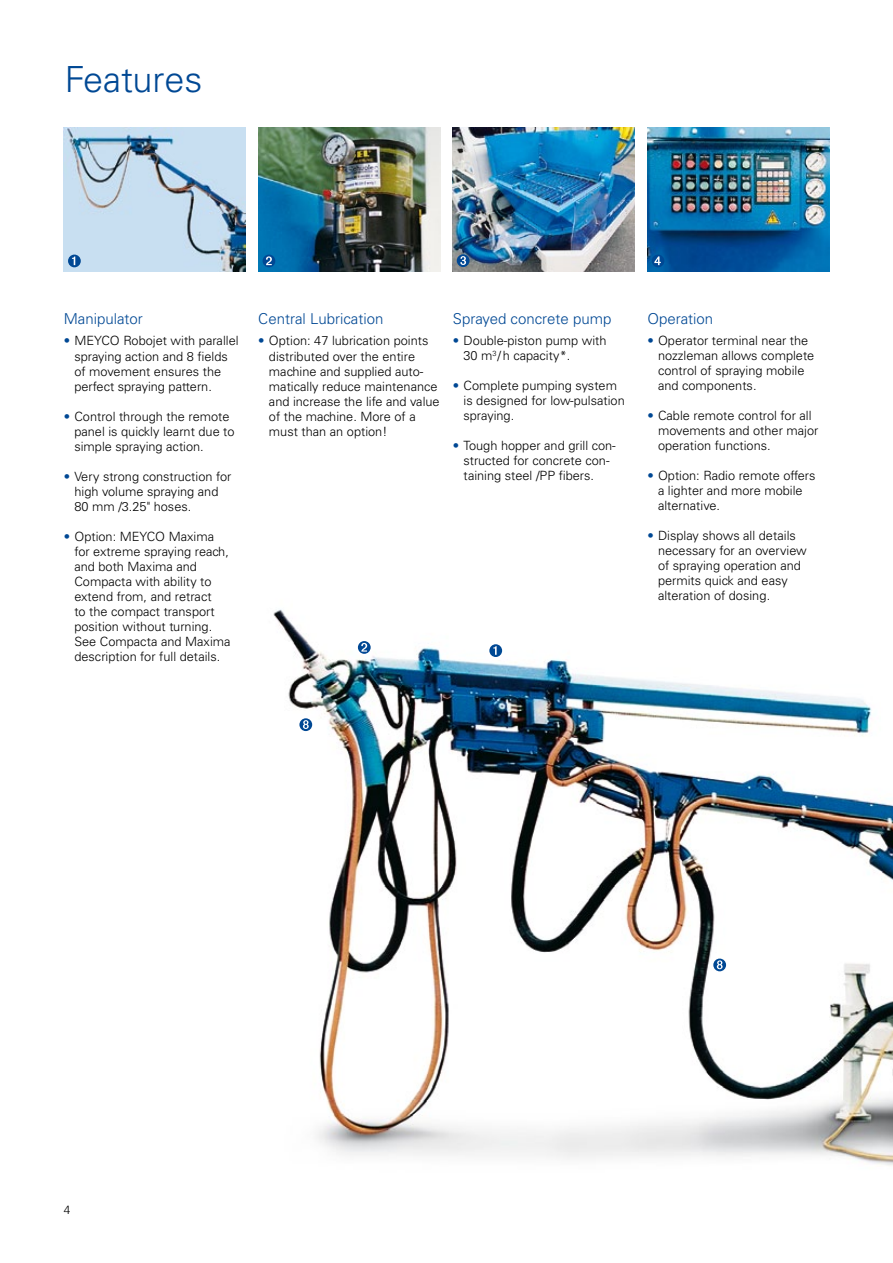
<style>
.page{position:relative;width:893px;height:1263px;background:#fff}
.page>*{position:absolute;margin:0;border:0;box-sizing:border-box;transform-origin:0 0}
.t1{font:300 36px "Univers";color:#004894}
.t2{font:300 15px "Univers";color:#004894}
.t3{font:300 12.75px/15px "Univers";color:#000}
.t4{font:300 12px "Univers";color:#000}
.s1{color:#004894}
</style>
<div class="page">
<img style="left:64px;top:128px;width:182px;height:144px">
<img style="left:258px;top:128px;width:182px;height:144px">
<img style="left:452px;top:128px;width:182px;height:144px">
<img style="left:647px;top:128px;width:182px;height:144px">
<img style="left:273px;top:609px;width:620px;height:557px">
<svg style="left:489px;top:644px;width:13px;height:13px"></svg>
<svg style="left:358px;top:641px;width:13px;height:13px"></svg>
<svg style="left:299px;top:718px;width:13px;height:13px"></svg>
<div style="left:457px;top:254px;width:12px;height:13px;background:#004894;border-radius:50%"></div>
<svg style="left:460px;top:256px;width:6px;height:9px"></svg>
<svg style="left:68px;top:255px;width:13px;height:12px"></svg>
<svg style="left:72px;top:257px;width:3px;height:8px"></svg>
<div style="left:263px;top:255px;width:12px;height:12px;background:#004894;border-radius:50%"></div>
<svg style="left:266px;top:256px;width:6px;height:9px"></svg>
<div style="left:652px;top:255px;width:12px;height:12px;background:#004894;border-radius:50%"></div>
<svg style="left:654px;top:256px;width:7px;height:9px"></svg>
<svg style="left:713px;top:958px;width:13px;height:13px"></svg>
<h1 class="t1" style="left:65px;top:58px;width:139px">Features</h1>
<p class="t2" style="left:64px;top:310px;width:81px">Manipulator</p>
<p class="t3" style="left:74px;top:333px;width:166px;text-indent:-11px"><span class="s1">•</span> MEYCO Robojet with parallel spraying action and 8 fields of movement ensures the perfect spraying pattern.</p>
<p class="t3" style="left:74px;top:408px;width:162px;text-indent:-11px"><span class="s1">•</span> Control through the remote panel is quickly learnt due to simple spraying action.</p>
<p class="t3" style="left:74px;top:468px;width:158px;text-indent:-11px"><span class="s1">•</span> Very strong construction for high volume spraying and<br>80 mm /3.25" hoses.</p>
<p class="t3" style="left:74px;top:528px;width:158px;text-indent:-11px"><span class="s1">•</span> Option: MEYCO Maxima for extreme spraying reach, and both Maxima and<br>Compacta with ability to extend from, and retract<br>to the compact transport position without turning.<br>See Compacta and Maxima description for full details.</p>
<p class="t2" style="left:258px;top:310px;width:127px">Central Lubrication</p>
<p class="t3" style="left:269px;top:333px;width:172px;text-indent:-11px"><span class="s1">•</span> Option: 47 lubrication points distributed over the entire machine and supplied auto&shy;matically reduce maintenance and increase the life and value of the machine. More of a must than an option!</p>
<p class="t2" style="left:453px;top:310px;width:160px">Sprayed concrete pump</p>
<p class="t3" style="left:463px;top:333px;width:145px;text-indent:-11px"><span class="s1">•</span> Double-piston pump with<br>30 m<sup>3</sup>/h capacity*.</p>
<p class="t3" style="left:463px;top:378px;width:163px;text-indent:-11px"><span class="s1">•</span> Complete pumping system is designed for low-pulsation spraying.</p>
<p class="t3" style="left:463px;top:438px;width:154px;text-indent:-11px"><span class="s1">•</span> Tough hopper and grill con&shy;structed for concrete con&shy;taining steel /PP fibers.</p>
<p class="t2" style="left:647px;top:310px;width:67px">Operation</p>
<p class="t3" style="left:658px;top:333px;width:158px;text-indent:-11px"><span class="s1">•</span> Operator terminal near the nozzleman allows complete control of spraying mobile and components.</p>
<p class="t3" style="left:658px;top:408px;width:162px;text-indent:-11px"><span class="s1">•</span> Cable remote control for all movements and other major operation functions.</p>
<p class="t3" style="left:658px;top:468px;width:159px;text-indent:-11px"><span class="s1">•</span> Option: Radio remote offers a lighter and more mobile alternative.</p>
<p class="t3" style="left:658px;top:528px;width:150px;text-indent:-11px"><span class="s1">•</span> Display shows all details necessary for an overview of spraying operation and permits quick and easy alteration of dosing.</p>
<p class="t4" style="left:64px;top:1202px;width:8px">4</p>
</div>
